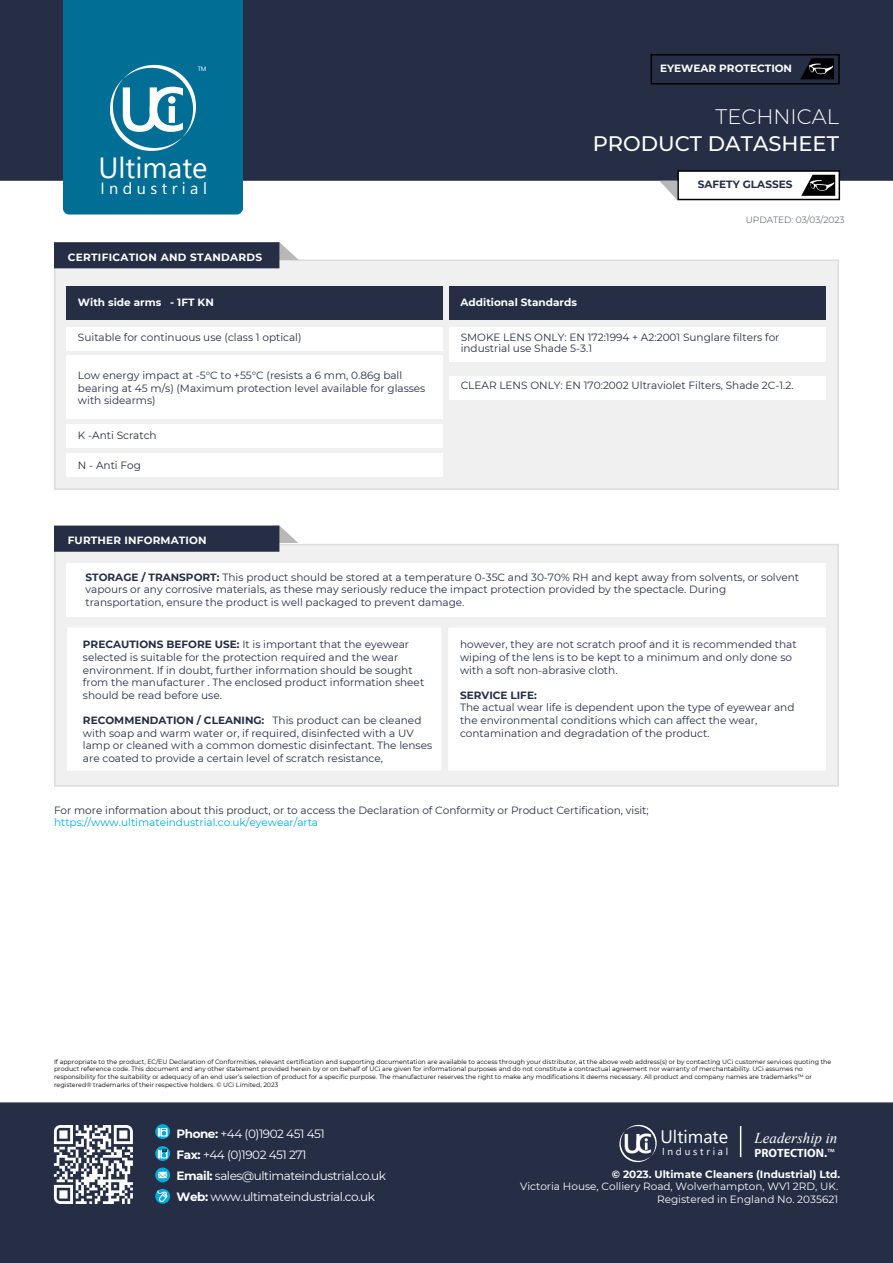
<style>
.page{position:relative;width:893px;height:1263px;background:#fff}
.page>*{position:absolute;margin:0;border:0;box-sizing:border-box;transform-origin:0 0}
.t1{font:600 62.4px "Segoe UI";color:#fff}
.t2{font:29.1px "Segoe UI";color:#fff}
.t3{font:500 21px "Montserrat";color:#fff}
.t4{font:300 21px "Montserrat";color:#fff}
.t5{font:18px "Segoe UI";color:#fff}
.t6{font:16.2px "Segoe UI";color:#fff}
.t7{font:italic 15px "Times New Roman";color:#fff}
.t8{font:12px/21px "Montserrat";letter-spacing:-.04em;color:#fff}
.t9{font:700 12px "Myriad Pro";color:#fff}
.t10{font:10.5px/12.6px "Montserrat";color:#252e45}
.t11{font:700 10.5px "Montserrat";color:#fff}
.t12{font:10.5px/12.6px "Montserrat";color:#fff;text-align:right}
.t13{font:10.5px "Montserrat";color:#00acde}
.t14{font:700 10.5px "Montserrat";color:#252e45}
.t15{font:700 10.5px "Montserrat";letter-spacing:.03em;color:#fff}
.t16{font:10.05px "Segoe UI";color:#fff}
.t17{font:300 9px "Montserrat";color:#3b424b}
.t18{font:6.3px/7.5px "Montserrat";color:#000}
.t19{font:6.3px "Segoe UI";color:#fff}
.s1{font-weight:700}
.s2{font-weight:600;font-size:27px}
.s3{font-weight:400}
</style>
<div class="page">
<div style="left:0;top:0;width:893px;height:181px;background:#252e45;border:2px solid #252e45"></div>
<div style="left:0;top:1102px;width:893px;height:161px;background:#252e45;border:2px solid #252e45"></div>
<svg style="left:54px;top:1125px;width:79px;height:79px"></svg>
<svg style="left:155px;top:1189px;width:15px;height:15px"></svg>
<svg style="left:157px;top:1189px;width:11px;height:14px"></svg>
<svg style="left:155px;top:1167px;width:15px;height:15px"></svg>
<svg style="left:158px;top:1172px;width:9px;height:6px"></svg>
<svg style="left:155px;top:1146px;width:15px;height:15px"></svg>
<svg style="left:158px;top:1149px;width:8px;height:9px"></svg>
<svg style="left:155px;top:1124px;width:15px;height:15px"></svg>
<div style="left:161px;top:1128px;width:6px;height:8px;background:#fff;border:1px solid #fff"></div>
<svg style="left:158px;top:1128px;width:8px;height:8px"></svg>
<hr style="left:740px;top:1126px;width:1px;height:31px;background:#fff">
<div style="left:650px;top:54px;width:190px;height:31px;background:#252e45;border:2px solid #000"></div>
<svg style="left:660px;top:181px;width:17px;height:19px"></svg>
<div style="left:677px;top:170px;width:163px;height:30px;background:#fff;border:2px solid #000"></div>
<div style="left:63px;top:0;width:180px;height:214px;background:#006e95"></div>
<div style="left:169px;top:106px;width:6px;height:17px;background:#fff"></div>
<div style="left:168px;top:96px;width:8px;height:8px;background:#fff;border-radius:50%"></div>
<svg style="left:619px;top:1124px;width:38px;height:39px"></svg>
<svg style="left:801px;top:175px;width:34px;height:21px"></svg>
<svg style="left:800px;top:58px;width:34px;height:21px"></svg>
<div style="left:54px;top:259px;width:785px;height:231px;background:#f0f0f0;border:2px solid #ddd"></div>
<svg style="left:54px;top:242px;width:245px;height:26px;background:#353d52"></svg>
<div style="left:67px;top:286px;width:376px;height:33px;background:#252e45"></div>
<div style="left:67px;top:327px;width:376px;height:23px;background:#fff"></div>
<div style="left:67px;top:424px;width:376px;height:23px;background:#fff"></div>
<div style="left:67px;top:454px;width:376px;height:23px;background:#fff"></div>
<div style="left:67px;top:356px;width:376px;height:49px;background:#fff"></div>
<div style="left:67px;top:395px;width:376px;height:24px;background:#fff"></div>
<div style="left:449px;top:286px;width:376px;height:33px;background:#252e45"></div>
<div style="left:449px;top:327px;width:376px;height:34px;background:#fff"></div>
<div style="left:449px;top:376px;width:376px;height:24px;background:#fff"></div>
<div style="left:54px;top:544px;width:785px;height:243px;background:#f0f0f0;border:2px solid #ddd"></div>
<div style="left:448px;top:627px;width:378px;height:144px;background:#fff"></div>
<div style="left:67px;top:627px;width:374px;height:144px;background:#fff"></div>
<div style="left:67px;top:563px;width:759px;height:54px;background:#fff"></div>
<svg style="left:54px;top:526px;width:245px;height:26px;background:#363e53"></svg>
<p class="t19" style="left:198px;top:66px;width:10px">TM</p>
<h1 class="t1" style="left:118px;top:86px;width:69px">UC</h1>
<h2 class="t2" style="left:98px;top:157px;width:111px">Ultimate</h2>
<h3 class="t6" style="left:100px;top:182px;width:108px">I n d u s t r i a l</h3>
<p class="t15" style="left:68px;top:251px;width:196px">CERTIFICATION AND STANDARDS</p>
<p class="t11" style="left:78px;top:296px;width:137px">With side arms - 1FT KN</p>
<p class="t10" style="left:78px;top:331px;width:225px">Suitable for continuous use (class 1 optical)</p>
<p class="t10" style="left:78px;top:369px;width:349px">Low energy impact at -5°C to +55°C (resists a 6 mm, 0.86g ball bearing at 45 m/s) (Maximum protection level available for glasses with sidearms)</p>
<p class="t10" style="left:78px;top:429px;width:80px">K -Anti Scratch</p>
<p class="t10" style="left:78px;top:458px;width:64px">N - Anti Fog</p>
<p class="t11" style="left:68px;top:534px;width:140px">FURTHER INFORMATION</p>
<p class="t11" style="left:660px;top:62px;width:134px">EYEWEAR PROTECTION</p>
<h3 class="t4" style="left:715px;top:103px;width:125px">TECHNICAL</h3>
<h3 class="t3" style="left:593px;top:130px;width:248px">PRODUCT DATASHEET</h3>
<p class="t14" style="left:698px;top:178px;width:96px">SAFETY GLASSES</p>
<p class="t17" style="left:746px;top:214px;width:100px">UPDATED: 03/03/2023</p>
<p class="t11" style="left:461px;top:296px;width:118px">Additional Standards</p>
<p class="t10" style="left:461px;top:332px;width:320px;line-height:10.5px">SMOKE LENS ONLY: EN 172:1994 + A2:2001 Sunglare filters for industrial use Shade 5-3.1</p>
<p class="t10" style="left:461px;top:379px;width:334px">CLEAR LENS ONLY: EN 170:2002 Ultraviolet Filters, Shade 2C-1.2.</p>
<p class="t10" style="left:86px;top:571px;width:715px"><span class="s1">STORAGE / TRANSPORT:</span> This product should be stored at a temperature 0-35C and 30-70% RH and kept away from solvents, or solvent vapours or any corrosive materials, as these may seriously reduce the impact protection provided by the spectacle. During transportation, ensure the product is well packaged to prevent damage.</p>
<p class="t10" style="left:83px;top:638px;width:343px"><span class="s1">PRECAUTIONS BEFORE USE:</span> It is important that the eyewear selected is suitable for the protection required and the wear environment. If in doubt, further information should be sought from the manufacturer . The enclosed product information sheet should be read before use.</p>
<p class="t10" style="left:83px;top:714px;width:351px"><span class="s1">RECOMMENDATION / CLEANING:</span> This product can be cleaned with soap and warm water or, if required, disinfected with a UV lamp or cleaned with a common domestic disinfectant. The lenses are coated to provide a certain level of scratch resistance,</p>
<p class="t10" style="left:460px;top:638px;width:338px">however, they are not scratch proof and it is recommended that wiping of the lens is to be kept to a minimum and only done so with a soft non-abrasive cloth.</p>
<p class="t14" style="left:460px;top:689px;width:78px">SERVICE LIFE:</p>
<p class="t10" style="left:460px;top:701px;width:336px">The actual wear life is dependent upon the type of eyewear and the environmental conditions which can affect the wear, contamination and degradation of the product.</p>
<p class="t10" style="left:54px;top:804px;width:596px">For more information about this product, or to access the Declaration of Conformity or Product Certification, visit;</p>
<p class="t13" style="left:54px;top:816px;width:266px">https://www.ultimateindustrial.co.uk/eyewear/arta</p>
<p class="t18" style="left:54px;top:1058px;width:779px">If appropriate to the product, EC/EU Declaration of Conformities, relevant certification and supporting documentation are available to access through your distributor, at the above web address(s) or by contacting UCi customer services quoting the product reference code. This document and any other statement provided herein by or on behalf of UCi are given for informational purposes and do not constitute a contractual agreement nor warranty of merchantability. UCi assumes no responsibility for the suitability or adequacy of an end user’s selection of product for a specific purpose. The manufacturer reserves the right to make any modifications it deems necessary. All product and company names are trademarks™ or registered® trademarks of their respective holders. © UCi Limited, 2023</p>
<p class="t8" style="left:177px;top:1123px;width:211px"><span class="s1">Phone:</span> +44 (0)1902 451 451<br><span class="s1">Fax:</span> +44 (0)1902 451 271<br><span class="s1">Email:</span> sales@ultimateindustrial.co.uk<br><span class="s1">Web:</span> www.ultimateindustrial.co.uk</p>
<h3 class="t5" style="left:623px;top:1129px;width:107px"><span class="s2">UC</span> Ultimate</h3>
<h3 class="t7" style="left:754px;top:1133px;width:84px">Leadership in</h3>
<p class="t9" style="left:754px;top:1148px;width:82px">PROTECTION.<span class="s3">™</span></p>
<p class="t11" style="left:612px;top:1168px;width:230px">© 2023. Ultimate Cleaners (Industrial) Ltd.</p>
<p class="t12" style="left:520px;top:1180px;width:320px">Victoria House, Colliery Road, Wolverhampton, WV1 2RD, UK.<br>Registered in England No. 2035621</p>
<p class="t16" style="left:662px;top:1148px;width:68px">I n d u s t r i a l</p>
</div>
